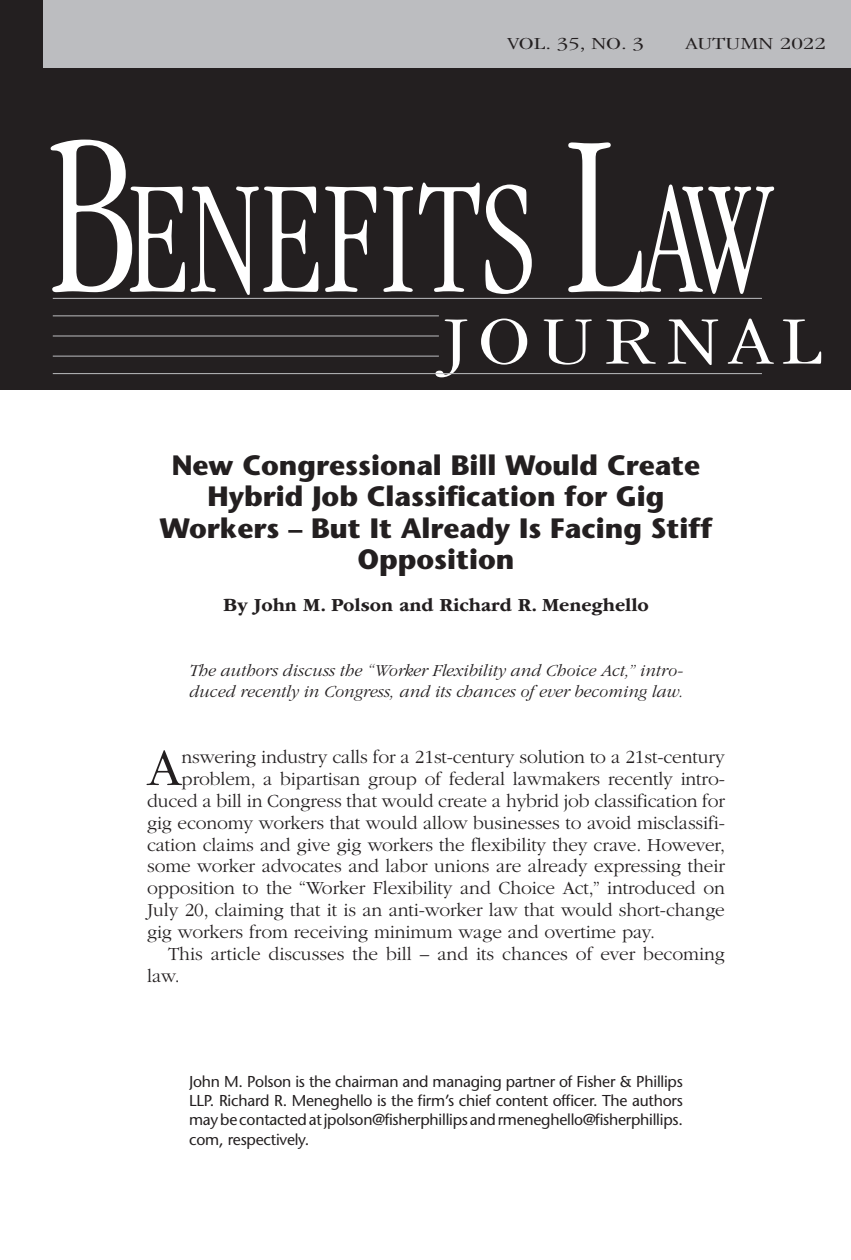
<style>
.page{position:relative;width:851px;height:1260px;background:#fff}
.page>*{position:absolute;margin:0;border:0;box-sizing:border-box;transform-origin:0 0}
.t1{font:300 condensed 166.25px "ITC Garamond Std";color:#fff;scale:.85 1}
.t2{font:300 condensed 70px "ITC Garamond Std";letter-spacing:.1em;color:#fff;scale:1.5 1}
.Textdrop{font:300 54.43px "ITC Garamond Std";color:#231f20}
.Article_Title{font:700 28px/31.5px "Stone Sans Std";color:#231f20;text-align:center}
.Textdrop-2{font:300 19.25px "ITC Garamond Std";letter-spacing:-.005em;color:#231f20}
.TextInd{font:300 19.25px/21.9px "ITC Garamond Std";color:#231f20}
.Authors{font:700 19.25px "ITC Garamond Std";color:#231f20}
.Extract3{font:italic 300 17.5px/21.9px "ITC Garamond Std";color:#231f20}
.t3{font:300 condensed 17.5px "ITC Garamond Std";color:#231f20;scale:1.7 1}
.Author_Bio{font:500 15.75px/19.2px "Stone Sans Std";letter-spacing:-.015em;color:#231f20;text-align:justify}
.s1{font-size:236.25px}
</style>
<div class="page">
<div style="left:0;top:0;width:850px;height:390px;background:#231f20"></div>
<div style="left:43px;top:0;width:807px;height:68px;background:#bcbdc0"></div>
<hr style="left:53px;top:298px;width:709px;height:1px;background:#bcbdc0">
<hr style="left:53px;top:315px;width:386px;height:1px;background:#bcbdc0">
<hr style="left:53px;top:336px;width:386px;height:1px;background:#bcbdc0">
<hr style="left:53px;top:356px;width:386px;height:1px;background:#bcbdc0">
<hr style="left:53px;top:373px;width:709px;height:1px;background:#bcbdc0">
<p class="t3" style="left:507px;top:34px;width:82px">VOL. 35, NO. 3</p>
<p class="t3" style="left:685px;top:34px;width:84px">AUTUMN 2022</p>
<h1 class="t1" style="left:48px;top:147px;width:852px"><span class="s1">B</span>ENEFITS <span class="s1">L</span>AW</h1>
<h2 class="t2" style="left:444px;top:303px;width:253px">JOURNAL</h2>
<p class="Article_Title" style="left:160px;top:449px;width:554px">New Congressional Bill Would Create<br>Hybrid Job Classification for Gig<br>Workers – But It Already Is Facing Stiff<br>Opposition</p>
<p class="Authors" style="left:223px;top:594px;width:427px">By John M. Polson and Richard R. Meneghello</p>
<p class="Extract3" style="left:189px;top:659px;width:495px">The authors discuss the “Worker Flexibility and Choice Act,” intro&shy;duced recently in Congress, and its chances of ever becoming law.</p>
<p class="Textdrop" style="left:147px;top:739px;width:36px">A</p>
<p class="Textdrop-2" style="left:182px;top:747px;width:544px">nswering industry calls for a 21st-century solution to a 21st-century</p>
<p class="Textdrop-2" style="left:182px;top:768px;width:544px">problem, a bipartisan group of federal lawmakers recently intro-</p>
<p class="Textdrop-2" style="left:147px;top:790px;width:579px">duced a bill in Congress that would create a hybrid job classification for</p>
<p class="Textdrop-2" style="left:147px;top:812px;width:579px">gig economy workers that would allow businesses to avoid misclassifi-</p>
<p class="Textdrop-2" style="left:147px;top:834px;width:579px">cation claims and give gig workers the flexibility they crave. However,</p>
<p class="Textdrop-2" style="left:147px;top:856px;width:579px">some worker advocates and labor unions are already expressing their</p>
<p class="Textdrop-2" style="left:147px;top:878px;width:579px">opposition to the “Worker Flexibility and Choice Act,” introduced on</p>
<p class="Textdrop-2" style="left:147px;top:900px;width:579px">July 20, claiming that it is an anti-worker law that would short-change</p>
<p class="Textdrop-2" style="left:147px;top:922px;width:509px">gig workers from receiving minimum wage and overtime pay.</p>
<p class="TextInd" style="left:147px;top:943px;width:579px;text-indent:21px">This article discusses the bill – and its chances of ever becoming law.</p>
<p class="Author_Bio" style="left:189px;top:1072px;width:495px">John M. Polson is the chairman and managing partner of Fisher &amp; Phillips LLP. Richard R. Meneghello is the firm’s chief content officer. The authors may be contacted at jpolson@fisherphillips and rmeneghello@fisherphillips. com, respectively.</p>
</div>
